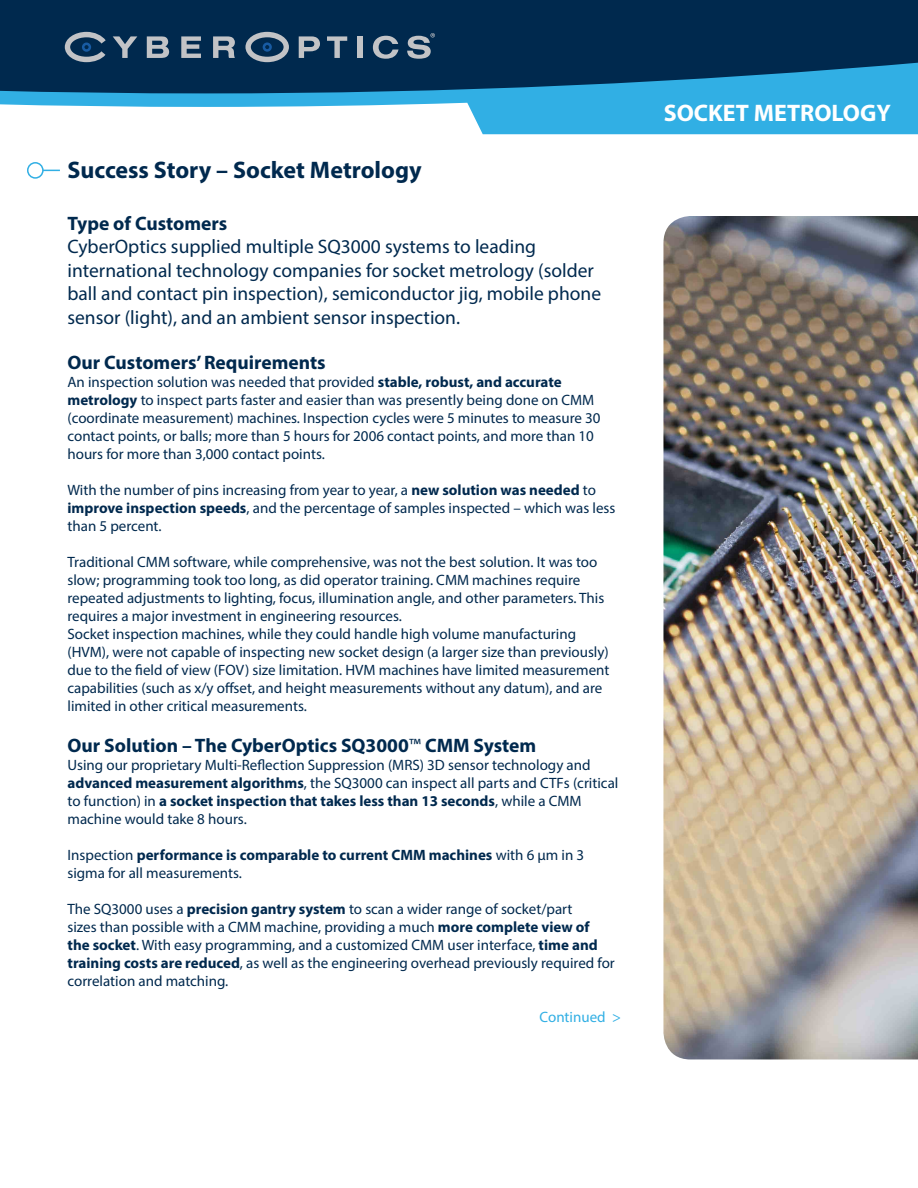
<style>
.page{position:relative;width:918px;height:1188px;background:#fff}
.page>*{position:absolute;margin:0;border:0;box-sizing:border-box;transform-origin:0 0}
.t1{font:700 24px "Myriad Pro";color:#00294e}
.t2{font:700 24px "Myriad Pro";color:#fff}
.t3{font:19.5px/23.4px "Myriad Pro";color:#00294e}
.t4{font:700 19.5px "Myriad Pro";color:#00294e}
.t5{font:15px/18px "Myriad Pro";color:#00294e}
.t6{font:15px "Myriad Pro";color:#31afe4}
.s1{font-weight:700}
.s2{font-weight:400}
</style>
<div class="page">
<svg style="left:0;top:93px;width:918px;height:41px;fill:#31afe4"></svg>
<svg style="left:0;top:0;width:918px;height:93px;background:#04355b"></svg>
<svg style="left:113px;top:36px;width:24px;height:22px"></svg>
<svg style="left:147px;top:36px;width:22px;height:22px"></svg>
<svg style="left:181px;top:36px;width:20px;height:22px"></svg>
<svg style="left:213px;top:36px;width:22px;height:22px"></svg>
<svg style="left:299px;top:36px;width:21px;height:22px"></svg>
<svg style="left:327px;top:36px;width:20px;height:22px"></svg>
<div style="left:357px;top:36px;width:6px;height:22px;background:#c2c3c6"></div>
<svg style="left:373px;top:36px;width:26px;height:23px"></svg>
<svg style="left:245px;top:32px;width:44px;height:30px"></svg>
<svg style="left:407px;top:33px;width:28px;height:26px"></svg>
<svg style="left:65px;top:32px;width:41px;height:30px"></svg>
<div style="left:27px;top:162px;width:17px;height:17px;border:2px solid #31afe4;border-radius:50%"></div>
<svg style="left:43px;top:170px;width:17px;height:1px"></svg>
<img style="left:663px;top:216px;width:255px;height:843px">
<p class="t1" style="left:68px;top:154px;width:356px">Success Story – Socket Metrology</p>
<p class="t4" style="left:68px;top:211px;width:161px">Type of Customers</p>
<p class="t3" style="left:68px;top:235px;width:535px">CyberOptics supplied multiple SQ3000 systems to leading international technology companies for socket metrology (solder ball and contact pin inspection), semiconductor jig, mobile phone sensor (light), and an ambient sensor inspection.</p>
<p class="t4" style="left:68px;top:349px;width:260px">Our Customers’ Requirements</p>
<p class="t5" style="left:68px;top:372px;width:535px">An inspection solution was needed that provided <span class="s1">stable, robust, and accurate metrology</span> to inspect parts faster and easier than was presently being done on CMM (coordinate measurement) machines. Inspection cycles were 5 minutes to measure 30 contact points, or balls; more than 5 hours for 2006 contact points, and more than 10 hours for more than 3,000 contact points.</p>
<p class="t5" style="left:68px;top:480px;width:549px">With the number of pins increasing from year to year, a <span class="s1">new solution was needed</span> to <span class="s1">improve inspection speeds</span>, and the percentage of samples inspected – which was less than 5 percent.</p>
<p class="t5" style="left:68px;top:552px;width:538px">Traditional CMM software, while comprehensive, was not the best solution. It was too slow; programming took too long, as did operator training. CMM machines require repeated adjustments to lighting, focus, illumination angle, and other parameters. This requires a major investment in engineering resources.</p>
<p class="t5" style="left:68px;top:624px;width:543px">Socket inspection machines, while they could handle high volume manufacturing (HVM), were not capable of inspecting new socket design (a larger size than previously) due to the field of view (FOV) size limitation. HVM machines have limited measurement capabilities (such as x/y offset, and height measurements without any datum), and are limited in other critical measurements.</p>
<p class="t4" style="left:68px;top:733px;width:470px">Our Solution – The CyberOptics SQ3000<span class="s2">™</span> CMM System</p>
<p class="t5" style="left:68px;top:756px;width:552px">Using our proprietary Multi-Reflection Suppression (MRS) 3D sensor technology and <span class="s1">advanced measurement algorithms</span>, the SQ3000 can inspect all parts and CTFs (critical to function) in <span class="s1">a socket inspection that takes less than 13 seconds</span>, while a CMM machine would take 8 hours.</p>
<p class="t5" style="left:68px;top:846px;width:518px">Inspection <span class="s1">performance is comparable to current CMM machines</span> with 6 μm in 3 sigma for all measurements.</p>
<p class="t5" style="left:68px;top:900px;width:549px">The SQ3000 uses a <span class="s1">precision gantry system</span> to scan a wider range of socket/part<br>sizes than possible with a CMM machine, providing a much <span class="s1">more complete view of the socket</span>. With easy programming, and a customized CMM user interface, <span class="s1">time and training costs are reduced</span>, as well as the engineering overhead previously required for correlation and matching.</p>
<p class="t6" style="left:540px;top:1008px;width:83px">Continued &gt;</p>
<h1 class="t2" style="left:664px;top:97px;width:229px">SOCKET METROLOGY</h1>
</div>
